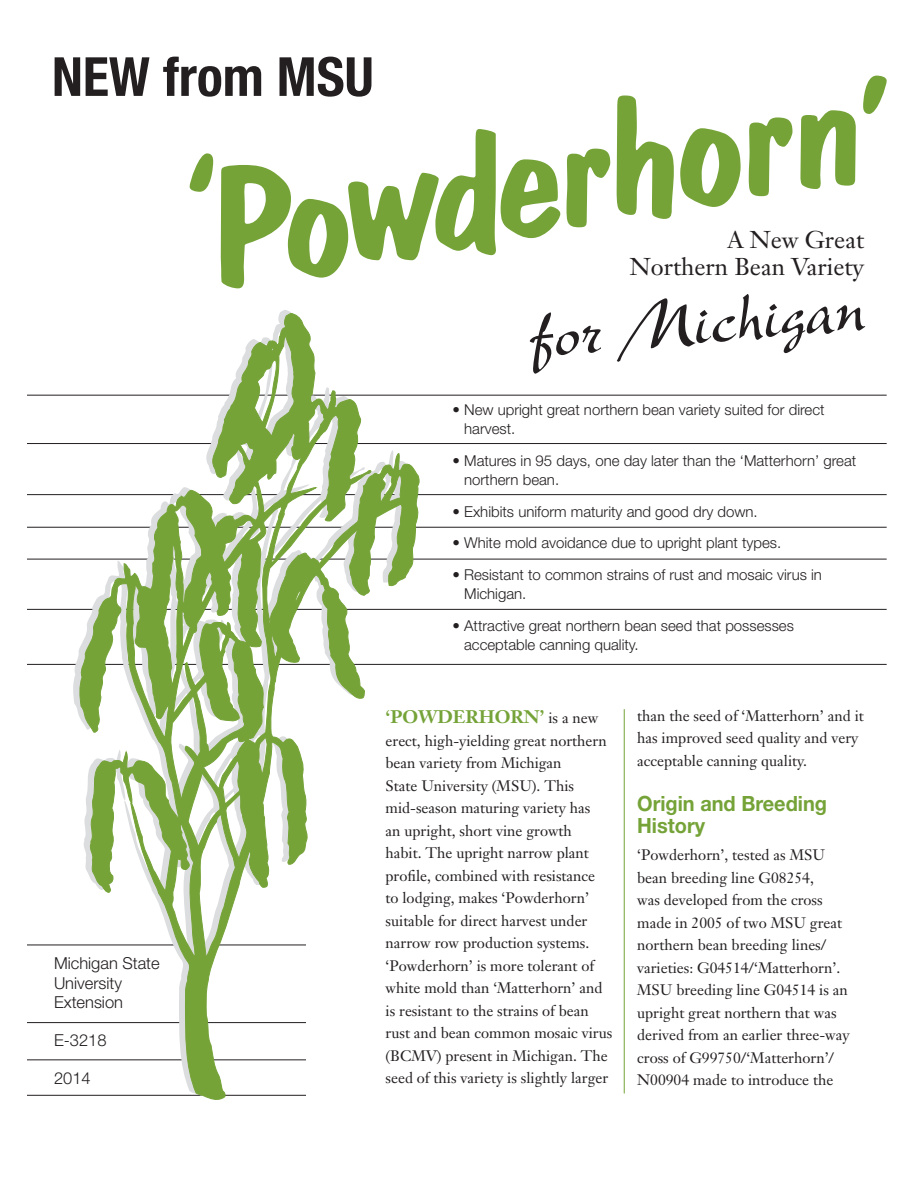
<style>
.page{position:relative;width:918px;height:1188px;background:#fff}
.page>*{position:absolute;margin:0;border:0;box-sizing:border-box;transform-origin:0 0}
.t1{font:72px "New Berolina";color:#231f20}
.t2{font:700 condensed 54px "Helvetica Neue";color:#231f20}
.t3{font:24px "Janson Text";color:#231f20}
.t4{font:700 21px/22.5px "Helvetica Neue";color:#75a338;scale:.95 1}
.t5{font:700 19.95px "Helvetica Neue";color:#231f20}
.t6{font:700 18px "Janson Text";color:#75a338}
.t7{font:300 16.5px "Helvetica Neue";color:#231f20}
.t8{font:15px/22.5px "Janson Text";color:#231f20}
.t9{font:300 15px/19.5px "Helvetica Neue";color:#231f20}
.s1{font-weight:400;font-size:15px;color:#231f20}
</style>
<div class="page">
<svg style="left:190px;top:153px;width:23px;height:39px"></svg>
<svg style="left:221px;top:129px;width:339px;height:159px"></svg>
<svg style="left:567px;top:149px;width:43px;height:78px"></svg>
<svg style="left:617px;top:96px;width:57px;height:123px"></svg>
<svg style="left:680px;top:128px;width:61px;height:79px"></svg>
<svg style="left:749px;top:117px;width:43px;height:79px"></svg>
<svg style="left:800px;top:110px;width:56px;height:79px"></svg>
<svg style="left:863px;top:76px;width:24px;height:38px"></svg>
<hr style="left:27px;top:945px;width:279px;height:1px;background:#231f20">
<hr style="left:27px;top:1022px;width:279px;height:1px;background:#231f20">
<hr style="left:27px;top:1059px;width:279px;height:1px;background:#231f20">
<hr style="left:27px;top:1095px;width:279px;height:1px;background:#231f20">
<hr style="left:27px;top:443px;width:860px;height:1px;background:#231f20">
<hr style="left:27px;top:395px;width:860px;height:1px;background:#231f20">
<hr style="left:27px;top:494px;width:860px;height:1px;background:#231f20">
<hr style="left:27px;top:527px;width:860px;height:1px;background:#231f20">
<hr style="left:27px;top:559px;width:860px;height:1px;background:#231f20">
<hr style="left:27px;top:609px;width:860px;height:1px;background:#231f20">
<hr style="left:624px;top:709px;width:1px;height:385px;background:#75a338">
<hr style="left:27px;top:664px;width:860px;height:1px;background:#231f20">
<svg style="left:79px;top:313px;width:341px;height:787px"></svg>
<p class="t2" style="left:52px;top:44px;width:323px">NEW from MSU</p>
<p class="t7" style="left:54px;top:953px;width:107px">Michigan State</p>
<p class="t7" style="left:54px;top:973px;width:70px">University</p>
<p class="t7" style="left:54px;top:992px;width:71px">Extension</p>
<p class="t7" style="left:54px;top:1030px;width:54px">E-3218</p>
<p class="t7" style="left:54px;top:1068px;width:38px">2014</p>
<p class="t3" style="left:728px;top:224px;width:138px">A New Great</p>
<p class="t3" style="left:630px;top:251px;width:236px">Northern Bean Variety</p>
<p class="t1" style="left:524px;top:294px;width:340px;rotate:-5deg">for Michigan</p>
<p class="t5" style="left:390px;top:391px;width:197px">Dom Casual Regular</p>
<p class="t9" style="left:464px;top:400px;width:362px;text-indent:-12px">• New upright great northern bean variety suited for direct harvest.</p>
<p class="t9" style="left:464px;top:451px;width:394px;text-indent:-12px">• Matures in 95 days, one day later than the ‘Matterhorn’ great northern bean.</p>
<p class="t9" style="left:453px;top:502px;width:307px">• Exhibits uniform maturity and good dry down.</p>
<p class="t9" style="left:453px;top:533px;width:330px">• White mold avoidance due to upright plant types.</p>
<p class="t9" style="left:464px;top:565px;width:359px;text-indent:-12px">• Resistant to common strains of rust and mosaic virus in<br>Michigan.</p>
<p class="t9" style="left:464px;top:616px;width:331px;text-indent:-12px">• Attractive great northern bean seed that possesses acceptable canning quality.</p>
<p class="t6" style="left:386px;top:705px;width:214px">‘POWDERHORN’ <span class="s1">is a new</span></p>
<p class="t8" style="left:386px;top:729px;width:228px">erect, high-yielding great northern bean variety from Michigan<br>State University (MSU). This mid-season maturing variety has<br>an upright, short vine growth<br>habit. The upright narrow plant profile, combined with resistance<br>to lodging, makes ‘Powderhorn’ suitable for direct harvest under narrow row production systems. ‘Powderhorn’ is more tolerant of white mold than ‘Matterhorn’ and is resistant to the strains of bean rust and bean common mosaic virus (BCMV) present in Michigan. The seed of this variety is slightly larger</p>
<p class="t8" style="left:637px;top:704px;width:228px">than the seed of ‘Matterhorn’ and it has improved seed quality and very acceptable canning quality.</p>
<p class="t4" style="left:637px;top:792px;width:201px">Origin and Breeding<br>History</p>
<p class="t8" style="left:637px;top:844px;width:214px">‘Powderhorn’, tested as MSU bean breeding line G08254,<br>was developed from the cross made in 2005 of two MSU great northern bean breeding lines/ varieties: G04514/‘Matterhorn’.<br>MSU breeding line G04514 is an upright great northern that was derived from an earlier three-way cross of G99750/‘Matterhorn’/<br>N00904 made to introduce the</p>
</div>
